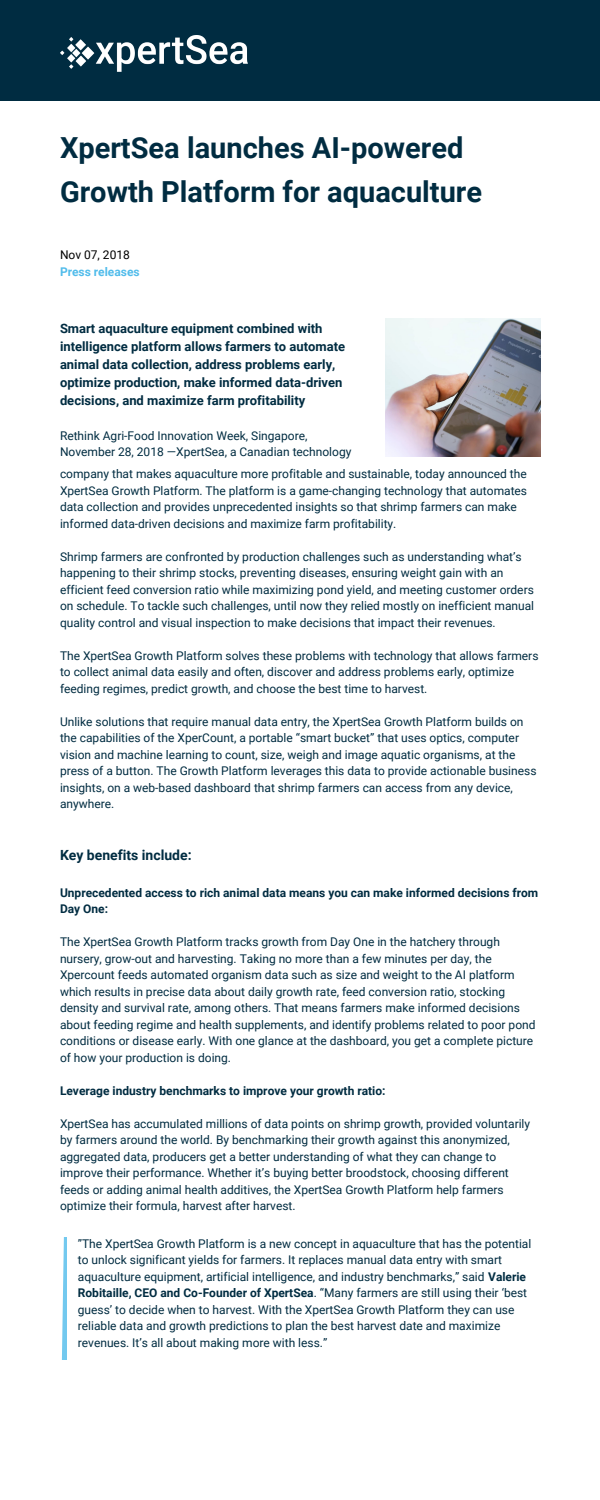
<style>
.page{position:relative;width:600px;height:1500px;background:#fff}
.page>*{position:absolute;margin:0;border:0;box-sizing:border-box;transform-origin:0 0}
.t1{font:700 29px/43.5px "Roboto";color:#002c41}
.t2{font:700 14px "Roboto";color:#002c41}
.t3{font:700 13px/18px "Roboto";color:#002c41}
.t4{font:12px/16.5px "Roboto";color:#002c41}
.t5{font:700 12px/16.5px "Roboto";color:#002c41}
.t6{font:700 12px "Roboto";color:#51bceb}
.t7{font:12px "Roboto";color:#000}
.s1{font-weight:700}
</style>
<div class="page">
<div style="left:0;top:0;width:600px;height:101px;background:#002c41"></div>
<img style="left:60px;top:36px;width:188px;height:36px">
<svg style="left:61px;top:1237px;width:5px;height:122px"></svg>
<img style="left:386px;top:318px;width:154px;height:138px">
<h1 class="t1" style="left:60px;top:127px;width:424px">XpertSea launches AI-powered<br>Growth Platform for aquaculture</h1>
<p class="t7" style="left:60px;top:248px;width:71px">Nov 07, 2018</p>
<p class="t6" style="left:60px;top:265px;width:81px">Press releases</p>
<p class="t3" style="left:60px;top:319px;width:287px">Smart aquaculture equipment combined with intelligence platform allows farmers to automate animal data collection, address problems early, optimize production, make informed data-driven decisions, and maximize farm profitability</p>
<p class="t4" style="left:60px;top:427px;width:293px">Rethink Agri-Food Innovation Week, Singapore,<br>November 28, 2018 —XpertSea, a Canadian technology</p>
<p class="t4" style="left:60px;top:466px;width:469px">company that makes aquaculture more profitable and sustainable, today announced the XpertSea Growth Platform. The platform is a game-changing technology that automates data collection and provides unprecedented insights so that shrimp farmers can make informed data-driven decisions and maximize farm profitability.</p>
<p class="t4" style="left:60px;top:549px;width:476px">Shrimp farmers are confronted by production challenges such as understanding what’s happening to their shrimp stocks, preventing diseases, ensuring weight gain with an efficient feed conversion ratio while maximizing pond yield, and meeting customer orders on schedule. To tackle such challenges, until now they relied mostly on inefficient manual quality control and visual inspection to make decisions that impact their revenues.</p>
<p class="t4" style="left:60px;top:648px;width:480px">The XpertSea Growth Platform solves these problems with technology that allows farmers to collect animal data easily and often, discover and address problems early, optimize feeding regimes, predict growth, and choose the best time to harvest.</p>
<p class="t4" style="left:60px;top:714px;width:478px">Unlike solutions that require manual data entry, the XpertSea Growth Platform builds on the capabilities of the XperCount, a portable “smart bucket” that uses optics, computer vision and machine learning to count, size, weigh and image aquatic organisms, at the press of a button. The Growth Platform leverages this data to provide actionable business insights, on a web-based dashboard that shrimp farmers can access from any device, anywhere.</p>
<p class="t2" style="left:60px;top:847px;width:133px">Key benefits include:</p>
<p class="t5" style="left:60px;top:885px;width:480px">Unprecedented access to rich animal data means you can make informed decisions from<br>Day One:</p>
<p class="t4" style="left:60px;top:934px;width:477px">The XpertSea Growth Platform tracks growth from Day One in the hatchery through nursery, grow-out and harvesting. Taking no more than a few minutes per day, the Xpercount feeds automated organism data such as size and weight to the AI platform which results in precise data about daily growth rate, feed conversion ratio, stocking density and survival rate, among others. That means farmers make informed decisions about feeding regime and health supplements, and identify problems related to poor pond conditions or disease early. With one glance at the dashboard, you get a complete picture of how your production is doing.</p>
<p class="t5" style="left:60px;top:1083px;width:327px">Leverage industry benchmarks to improve your growth ratio:</p>
<p class="t4" style="left:60px;top:1116px;width:472px">XpertSea has accumulated millions of data points on shrimp growth, provided voluntarily by farmers around the world. By benchmarking their growth against this anonymized, aggregated data, producers get a better understanding of what they can change to improve their performance. Whether it’s buying better broodstock, choosing different feeds or adding animal health additives, the XpertSea Growth Platform help farmers optimize their formula, harvest after harvest.</p>
<p class="t4" style="left:78px;top:1236px;width:455px">”The XpertSea Growth Platform is a new concept in aquaculture that has the potential to unlock significant yields for farmers. It replaces manual data entry with smart aquaculture equipment, artificial intelligence, and industry benchmarks,” said <span class="s1">Valerie Robitaille, CEO and Co-Founder of XpertSea</span>. “Many farmers are still using their ‘best guess’ to decide when to harvest. With the XpertSea Growth Platform they can use reliable data and growth predictions to plan the best harvest date and maximize revenues. It’s all about making more with less.”</p>
</div>
